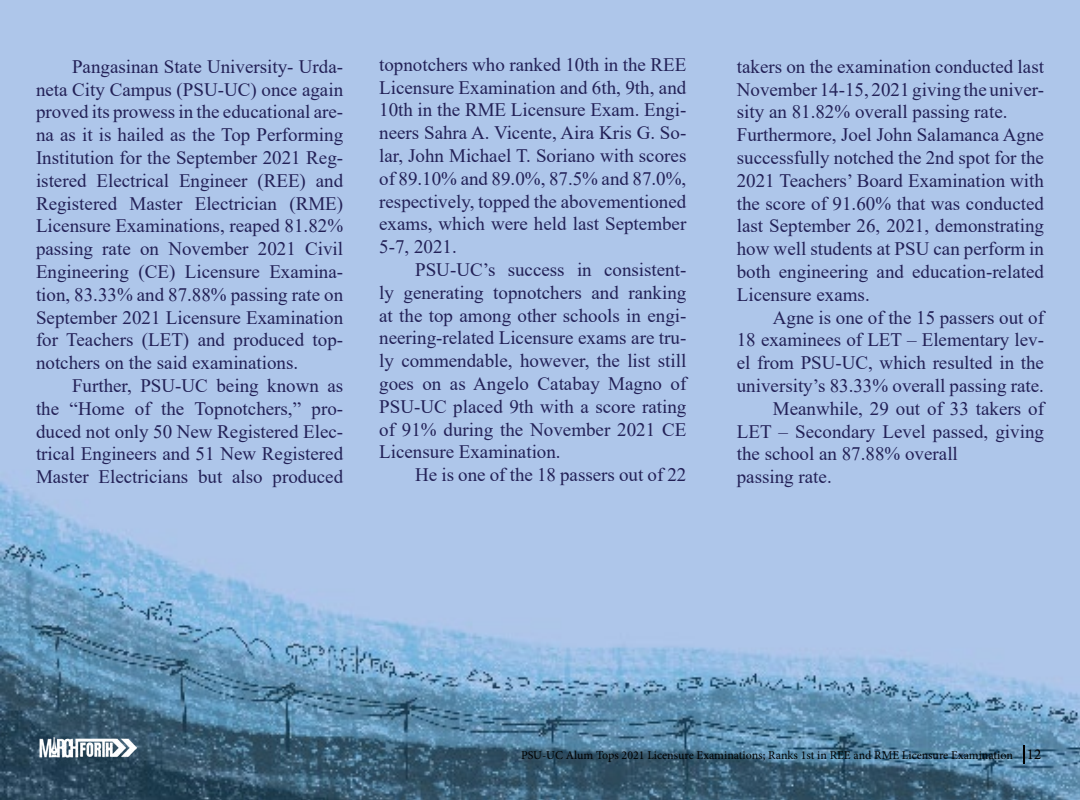
<style>
.page{position:relative;width:1080px;height:800px;background:#fff}
.page>*{position:absolute;margin:0;border:0;box-sizing:border-box;transform-origin:0 0}
.t1{font:19px/22.8px "Times New Roman";color:#232157;text-align:justify}
.t2{font:15px "Minion Pro";color:#000}
.t3{font:12px "Minion Pro";color:#000101}
</style>
<div class="page">
<img style="left:0;top:0;width:1080px;height:800px">
<img style="left:36px;top:734px;width:105px;height:29px">
<svg style="left:1023px;top:745px;width:2px;height:19px"></svg>
<p class="t1" style="left:36px;top:54px;width:309px;text-indent:36px">Pangasinan State University- Urda&shy;neta City Campus (PSU-UC) once again proved its prowess in the educational are&shy;na as it is hailed as the Top Performing Institution for the September 2021 Reg&shy;istered Electrical Engineer (REE) and Registered Master Electrician (RME)<br>Licensure Examinations, reaped 81.82% passing rate on November 2021 Civil Engineering (CE) Licensure Examina&shy;tion, 83.33% and 87.88% passing rate on September 2021 Licensure Examination for Teachers (LET) and produced top&shy;notchers on the said examinations.</p>
<p class="t1" style="left:36px;top:374px;width:309px;text-indent:36px">Further, PSU-UC being known as the “Home of the Topnotchers,” pro&shy;duced not only 50 New Registered Elec&shy;trical Engineers and 51 New Registered Master Electricians but also produced</p>
<p class="t1" style="left:379px;top:52px;width:309px">topnotchers who ranked 10th in the REE Licensure Examination and 6th, 9th, and 10th in the RME Licensure Exam. Engi&shy;neers Sahra A. Vicente, Aira Kris G. So&shy;lar, John Michael T. Soriano with scores of 89.10% and 89.0%, 87.5% and 87.0%, respectively, topped the abovementioned exams, which were held last September 5-7, 2021.</p>
<p class="t1" style="left:379px;top:258px;width:309px;text-indent:36px">PSU-UC’s success in consistent&shy;ly generating topnotchers and ranking at the top among other schools in engi&shy;neering-related Licensure exams are tru&shy;ly commendable, however, the list still goes on as Angelo Catabay Magno of PSU-UC placed 9th with a score rating of 91% during the November 2021 CE Licensure Examination.</p>
<p class="t1" style="left:415px;top:463px;width:273px">He is one of the 18 passers out of 22</p>
<p class="t1" style="left:737px;top:54px;width:309px;text-align:left">takers on the examination conducted last November 14-15, 2021 giving the univer&shy;sity an 81.82% overall passing rate.<br>Furthermore, Joel John Salamanca Agne successfully notched the 2nd spot for the 2021 Teachers’ Board Examination with the score of 91.60% that was conducted last September 26, 2021, demonstrating how well students at PSU can perform in both engineering and education-related Licensure exams.</p>
<p class="t1" style="left:773px;top:305px;width:273px">Agne is one of the 15 passers out of</p>
<p class="t1" style="left:737px;top:328px;width:309px">18 examinees of LET – Elementary lev-</p>
<p class="t1" style="left:737px;top:351px;width:309px">el from PSU-UC, which resulted in the</p>
<p class="t1" style="left:737px;top:374px;width:309px">university’s 83.33% overall passing rate.</p>
<p class="t1" style="left:773px;top:396px;width:273px">Meanwhile, 29 out of 33 takers of</p>
<p class="t1" style="left:737px;top:419px;width:309px">LET – Secondary Level passed, giving</p>
<p class="t1" style="left:737px;top:442px;width:223px">the school an 87.88% overall</p>
<p class="t1" style="left:737px;top:465px;width:96px">passing rate.</p>
<p class="t3" style="left:521px;top:747px;width:493px">PSU-UC Alum Tops 2021 Licensure Examinations; Ranks 1st in REE and RME Licensure Examination</p>
<p class="t2" style="left:1027px;top:744px;width:16px">12</p>
</div>
